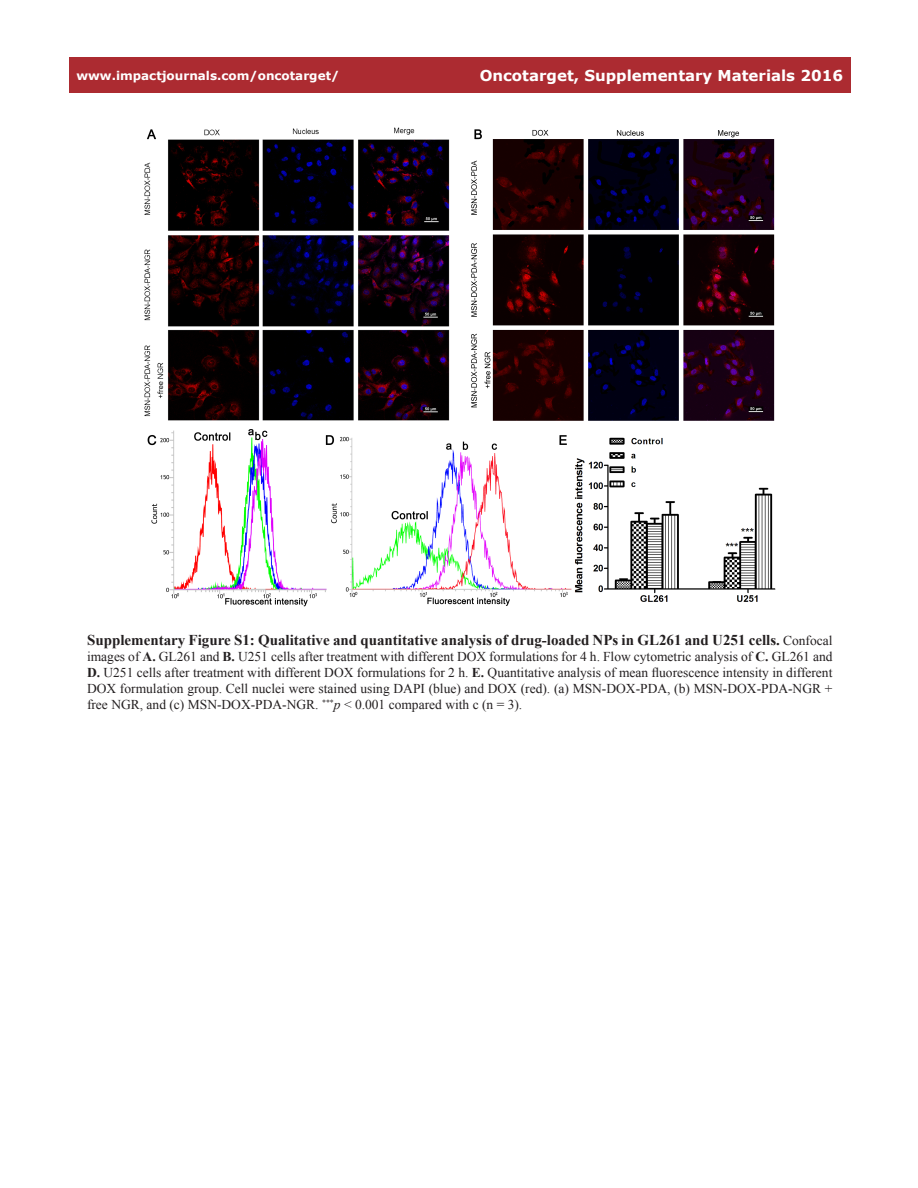
<style>
.page{position:relative;width:918px;height:1188px;background:#fff}
.page>*{position:absolute;margin:0;border:0;box-sizing:border-box;transform-origin:0 0}
.figuretext{font:700 15px "Times New Roman";color:#231f20}
.t1{font:700 15px "Verdana";color:#fff}
.figuretext-2{font:13.5px/16.2px "Times New Roman";color:#231f20;text-align:justify}
.t2{font:700 12px "Verdana";color:#fff}
.s1{font-weight:400;font-size:13.5px}
.s2{font-weight:700}
.s3{font-style:italic}
</style>
<div class="page">
<div style="left:69px;top:57px;width:781px;height:36px;background:#ac2b31"></div>
<img style="left:144px;top:127px;width:632px;height:480px">
<p class="t2" style="left:76px;top:67px;width:264px">www.impactjournals.com/oncotarget/</p>
<p class="t1" style="left:480px;top:65px;width:365px">Oncotarget, Supplementary Materials 2016</p>
<p class="figuretext" style="left:87px;top:629px;width:747px">Supplementary Figure S1: Qualitative and quantitative analysis of drug-loaded NPs in GL261 and U251 cells. <span class="s1">Confocal</span></p>
<p class="figuretext-2" style="left:87px;top:648px;width:747px">images of <span class="s2">A.</span> GL261 and <span class="s2">B.</span> U251 cells after treatment with different DOX formulations for 4 h. Flow cytometric analysis of <span class="s2">C.</span> GL261 and <span class="s2">D.</span> U251 cells after treatment with different DOX formulations for 2 h. <span class="s2">E.</span> Quantitative analysis of mean fluorescence intensity in different DOX formulation group. Cell nuclei were stained using DAPI (blue) and DOX (red). (a) MSN-DOX-PDA, (b) MSN-DOX-PDA-NGR + free NGR, and (c) MSN-DOX-PDA-NGR. <sup>***</sup><span class="s3">p</span> &lt; 0.001 compared with c (n = 3).</p>
</div>
